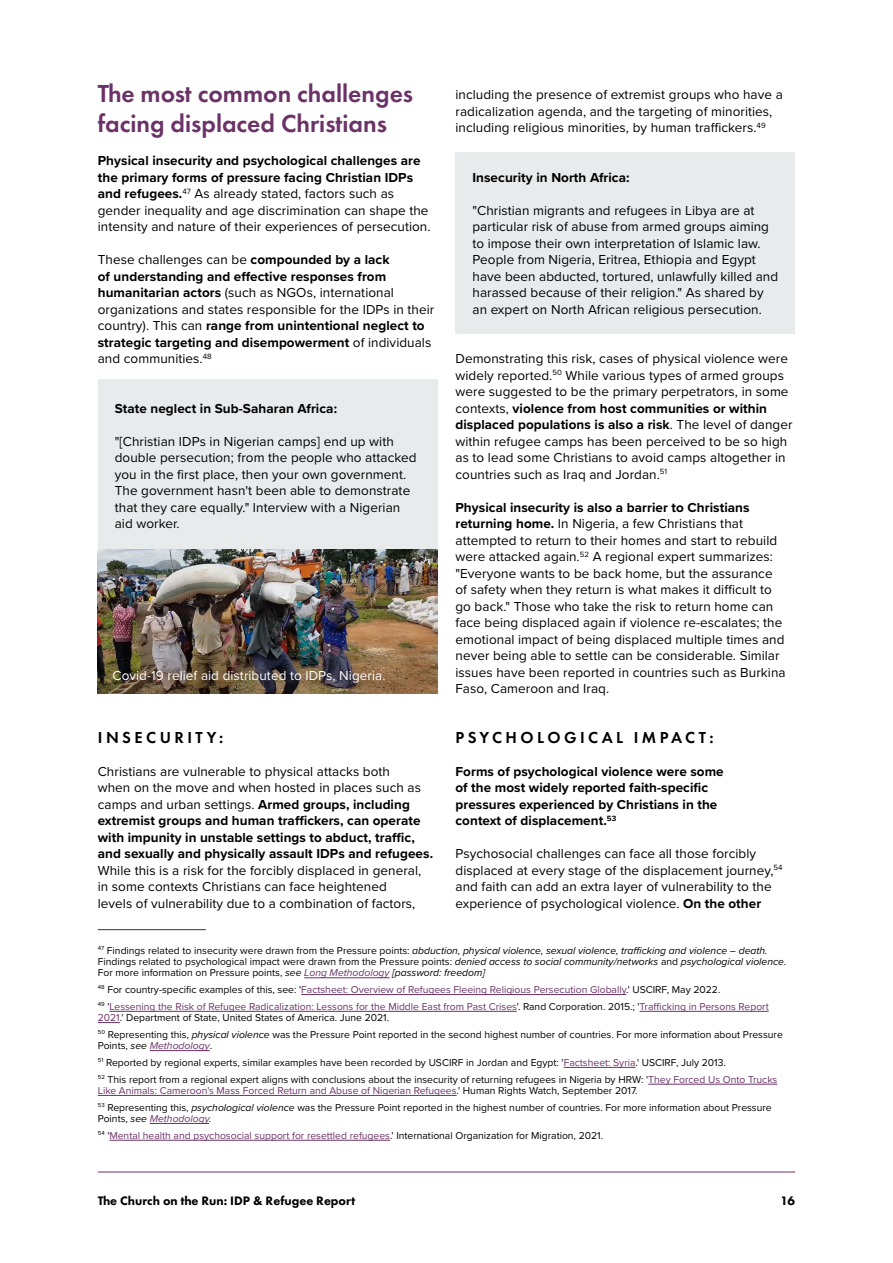
<style>
.page{position:relative;width:893px;height:1263px;background:#fff}
.page>*{position:absolute;margin:0;border:0;box-sizing:border-box;transform-origin:0 0}
.t1{font:600 25.5px/30px "Futura PT";color:#6b3267}
.t2{font:600 16.5px "Futura PT";letter-spacing:.21em;color:#000}
.t3{font:13.5px/16.5px "Proxima Nova";letter-spacing:.005em;color:#000}
.t4{font:700 13.5px/16.5px "Proxima Nova";letter-spacing:.005em;color:#000}
.t5{font:13.5px "Proxima Nova";letter-spacing:.005em;color:#fff}
.t6{font:800 12.75px "Futura PT";color:#000}
.t7{font:10.35px/16.8px "Proxima Nova";color:#000}
.t8{font:10.35px/16.8px "Proxima Nova";color:#6b3267}
.s1{font-weight:700}
.s2{font-weight:400}
.s3{font-style:italic}
.s4{font-style:italic;color:#6b3267}
.s5{color:#000}
.s6{color:#6b3267}
.s7{font-style:italic;color:#000}
</style>
<div class="page">
<hr style="left:98px;top:1172px;width:697px;height:1px;background:#6b3267">
<div style="left:455px;top:152px;width:340px;height:181px;background:#e8ebec"></div>
<div style="left:98px;top:379px;width:339px;height:171px;background:#e8ebec"></div>
<hr style="left:98px;top:929px;width:108px;height:1px;background:#6b3267">
<hr style="left:304px;top:977px;width:86px;height:1px;background:#6b3267">
<hr style="left:301px;top:994px;width:325px;height:1px;background:#6b3267">
<hr style="left:109px;top:1011px;width:408px;height:1px;background:#6b3267">
<hr style="left:640px;top:1011px;width:129px;height:1px;background:#6b3267">
<svg style="left:98px;top:1022px;width:22px;height:1px"></svg>
<hr style="left:150px;top:1050px;width:60px;height:1px;background:#6b3267">
<hr style="left:564px;top:1067px;width:71px;height:1px;background:#6b3267">
<hr style="left:648px;top:1084px;width:129px;height:1px;background:#6b3267">
<hr style="left:98px;top:1095px;width:359px;height:1px;background:#6b3267">
<hr style="left:150px;top:1123px;width:59px;height:1px;background:#6b3267">
<hr style="left:109px;top:1140px;width:281px;height:1px;background:#6b3267">
<img style="left:98px;top:550px;width:339px;height:143px">
<h1 class="t1" style="left:98px;top:78px;width:317px">The most common challenges facing displaced Christians</h1>
<p class="t3" style="left:98px;top:152px;width:334px"><span class="s1">Physical insecurity and psychological challenges are the primary forms of pressure facing Christian IDPs and refugees.</span><sup>47</sup> As already stated, factors such as gender inequality and age discrimination can shape the intensity and nature of their experiences of persecution.</p>
<p class="t4" style="left:98px;top:251px;width:338px"><span class="s2">These challenges can be</span> compounded by a lack<br>of understanding and effective responses from humanitarian actors <span class="s2">(such as NGOs, international organizations and states responsible for the IDPs in their country). This can</span> range from unintentional neglect to strategic targeting and disempowerment <span class="s2">of individuals and communities.</span><sup>48</sup></p>
<p class="t4" style="left:115px;top:399px;width:224px">State neglect in Sub-Saharan Africa:</p>
<p class="t3" style="left:115px;top:432px;width:303px">"[Christian IDPs in Nigerian camps] end up with double persecution; from the people who attacked you in the first place, then your own government.<br>The government hasn't been able to demonstrate that they care equally." Interview with a Nigerian aid worker.</p>
<p class="t3" style="left:455px;top:86px;width:329px">including the presence of extremist groups who have a radicalization agenda, and the targeting of minorities, including religious minorities, by human traffickers.<sup>49</sup></p>
<p class="t4" style="left:472px;top:168px;width:159px">Insecurity in North Africa:</p>
<p class="t3" style="left:472px;top:201px;width:307px">"Christian migrants and refugees in Libya are at particular risk of abuse from armed groups aiming to impose their own interpretation of Islamic law.<br>People from Nigeria, Eritrea, Ethiopia and Egypt have been abducted, tortured, unlawfully killed and harassed because of their religion." As shared by an expert on North African religious persecution.</p>
<p class="t3" style="left:455px;top:350px;width:339px">Demonstrating this risk, cases of physical violence were widely reported.<sup>50</sup> While various types of armed groups were suggested to be the primary perpetrators, in some contexts, <span class="s1">violence from host communities or within displaced populations is also a risk</span>. The level of danger within refugee camps has been perceived to be so high as to lead some Christians to avoid camps altogether in countries such as Iraq and Jordan.<sup>51</sup></p>
<p class="t3" style="left:455px;top:498px;width:332px"><span class="s1">Physical insecurity is also a barrier to Christians returning home.</span> In Nigeria, a few Christians that attempted to return to their homes and start to rebuild were attacked again.<sup>52</sup> A regional expert summarizes: "Everyone wants to be back home, but the assurance of safety when they return is what makes it difficult to go back." Those who take the risk to return home can face being displaced again if violence re-escalates; the emotional impact of being displaced multiple times and never being able to settle can be considerable. Similar issues have been reported in countries such as Burkina Faso, Cameroon and Iraq.</p>
<p class="t2" style="left:456px;top:727px;width:259px">PSYCHOLOGICAL IMPACT:</p>
<p class="t4" style="left:455px;top:762px;width:270px">Forms of psychological violence were some of the most widely reported faith-specific pressures experienced by Christians in the context of displacement.<sup>53</sup></p>
<p class="t3" style="left:455px;top:845px;width:329px">Psychosocial challenges can face all those forcibly displaced at every stage of the displacement journey,<sup>54 </sup>and faith can add an extra layer of vulnerability to the experience of psychological violence. <span class="s1">On the other</span></p>
<p class="t5" style="left:113px;top:665px;width:274px">Covid-19 relief aid distributed to IDPs, Nigeria.</p>
<p class="t2" style="left:98px;top:727px;width:127px">INSECURITY:</p>
<p class="t4" style="left:98px;top:762px;width:337px"><span class="s2">Christians are vulnerable to physical attacks both<br>when on the move and when hosted in places such as camps and urban settings.</span> Armed groups, including extremist groups and human traffickers, can operate with impunity in unstable settings to abduct, traffic, and sexually and physically assault IDPs and refugees.</p>
<p class="t3" style="left:98px;top:861px;width:325px">While this is a risk for the forcibly displaced in general, in some contexts Christians can face heightened levels of vulnerability due to a combination of factors,</p>
<p class="t7" style="left:98px;top:944px;width:690px;line-height:11.2px"><sup>47</sup> Findings related to insecurity were drawn from the Pressure points: <span class="s3">abduction, physical violence, sexual violence, trafficking and violence – death.<br></span>Findings related to psychological impact were drawn from the Pressure points: <span class="s3">denied access to social community/networks</span> and <span class="s3">psychological violence.<br></span>For more information on Pressure points, <span class="s3">see</span> <span class="s4">Long Methodology</span> <span class="s3">[password: freedom]</span></p>
<p class="t8" style="left:98px;top:980px;width:672px"><sup>48</sup> <span class="s5">For country-specific examples of this, see: '</span>Factsheet: Overview of Refugees Fleeing Religious Persecution Globally<span class="s5">.' USCIRF, May 2022.<br></span><sup>49</sup> <span class="s5">'</span>Lessening the Risk of Refugee Radicalization: Lessons for the Middle East from Past Crises<span class="s5">'. Rand Corporation. 2015.; '</span>Trafficking in Persons Report</p>
<p class="t7" style="left:98px;top:1009px;width:686px"><span class="s6">2021</span>.' Department of State, United States of America. June 2021.<br><sup>50</sup> Representing this, <span class="s3">physical violence</span> was the Pressure Point reported in the second highest number of countries. For more information about Pressure</p>
<p class="t7" style="left:98px;top:1037px;width:681px">Points, <span class="s3">see</span> <span class="s4">Methodology</span>.<br><sup>51</sup> Reported by regional experts, similar examples have been recorded by USCIRF in Jordan and Egypt: '<span class="s6">Factsheet: Syria</span>.' USCIRF, July 2013.<br><sup>52</sup> This report from a regional expert aligns with conclusions about the insecurity of returning refugees in Nigeria by HRW: '<span class="s6">They Forced Us Onto Trucks</span></p>
<p class="t7" style="left:98px;top:1081px;width:675px"><span class="s6">Like Animals: Cameroon's Mass Forced Return and Abuse of Nigerian Refugees</span>.' Human Rights Watch, September 2017.<br><sup>53</sup> Representing this, <span class="s3">psychological violence</span> was the Pressure Point reported in the highest number of countries. For more information about Pressure</p>
<p class="t8" style="left:98px;top:1109px;width:507px"><span class="s5">Points,</span> <span class="s7">see</span> <span class="s3">Methodology</span><span class="s7">.<br></span><sup>54</sup> <span class="s5">'</span>Mental health and psychosocial support for resettled refugees<span class="s5">.' International Organization for Migration, 2021.</span></p>
<p class="t6" style="left:98px;top:1192px;width:259px">The Church on the Run: IDP &amp; Refugee Report</p>
<p class="t6" style="left:781px;top:1192px;width:16px">16</p>
</div>
